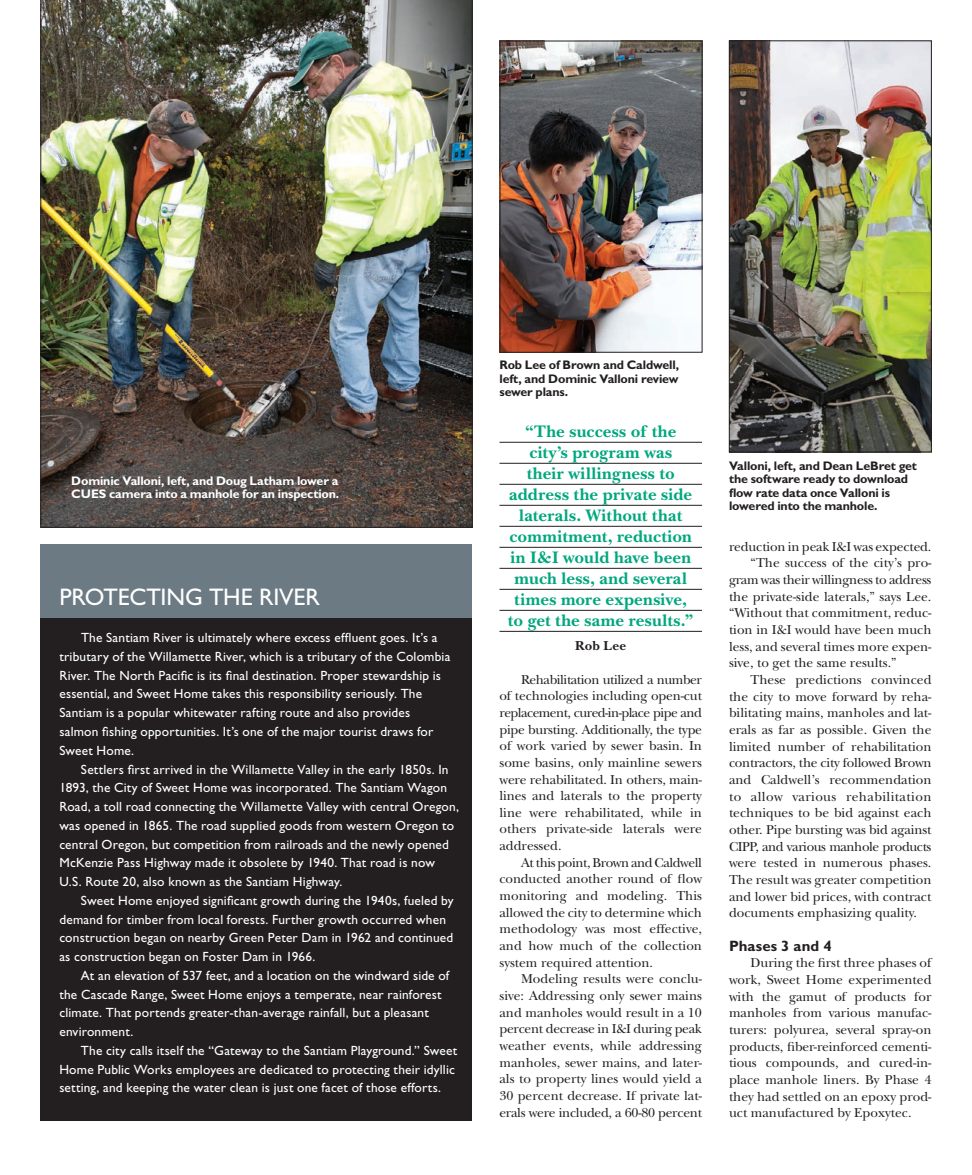
<style>
.page{position:relative;width:972px;height:1175px;background:#fff}
.page>*{position:absolute;margin:0;border:0;box-sizing:border-box;transform-origin:0 0}
.t1{font:24px "Gill Sans";letter-spacing:-.005em;color:#fff}
.t2{font:700 17.4px/21px "New Baskerville";letter-spacing:.01em;color:#00a77e;text-align:center}
.t3{font:700 15px "Gill Sans";letter-spacing:.01em;color:#231f20}
.t4{font:13.5px/16.6px "New Baskerville";color:#231f20;text-align:justify}
.t5{font:13.5px "New Baskerville";letter-spacing:-.02em;color:#231f20}
.t6{font:13.5px "New Baskerville";letter-spacing:-.03em;color:#231f20}
.t7{font:13.5px "New Baskerville";letter-spacing:.03em;color:#231f20}
.t8{font:700 13.5px "New Baskerville";letter-spacing:.015em;color:#231f20}
.t9{font:13.35px/18.8px "Gill Sans";letter-spacing:.015em;color:#fff}
.t10{font:700 12.45px/13.5px "Gill Sans";letter-spacing:-.015em;color:#231f20;text-align:justify}
.t11{font:700 12.45px/13.5px "Gill Sans";letter-spacing:-.015em;color:#fff}
</style>
<div class="page">
<img style="left:502px;top:43px;width:198px;height:307px">
<div style="left:500px;top:41px;width:202px;height:311px;border:1px solid #231f20"></div>
<img style="left:729px;top:40px;width:203px;height:410px">
<div style="left:729px;top:41px;width:203px;height:411px;border:1px solid #231f20"></div>
<img style="left:41px;top:0;width:432px;height:527px">
<div style="left:40px;top:617px;width:432px;height:503px;background:#231f20"></div>
<div style="left:40px;top:544px;width:432px;height:73px;background:#6b7a83"></div>
<hr style="left:500px;top:442px;width:202px;height:1px;background:#231f20">
<hr style="left:500px;top:463px;width:202px;height:1px;background:#231f20">
<hr style="left:500px;top:484px;width:202px;height:1px;background:#231f20">
<hr style="left:500px;top:505px;width:202px;height:1px;background:#231f20">
<hr style="left:500px;top:526px;width:202px;height:1px;background:#231f20">
<hr style="left:500px;top:547px;width:202px;height:1px;background:#231f20">
<hr style="left:500px;top:568px;width:202px;height:1px;background:#231f20">
<hr style="left:500px;top:589px;width:202px;height:1px;background:#231f20">
<hr style="left:500px;top:610px;width:202px;height:1px;background:#231f20">
<hr style="left:500px;top:631px;width:202px;height:1px;background:#231f20">
<p class="t11" style="left:71px;top:473px;width:270px">Dominic Valloni, left, and Doug Latham lower a<br>CUES camera into a manhole for an inspection.</p>
<h1 class="t1" style="left:59px;top:583px;width:262px">PROTECTING THE RIVER</h1>
<p class="t9" style="left:59px;top:628px;width:393px;text-indent:22px">The Santiam River is ultimately where excess effluent goes. It’s a tributary of the Willamette River, which is a tributary of the Colombia River. The North Pacific is its final destination. Proper stewardship is essential, and Sweet Home takes this responsibility seriously. The Santiam is a popular whitewater rafting route and also provides salmon fishing opportunities. It’s one of the major tourist draws for Sweet Home.</p>
<p class="t9" style="left:59px;top:759px;width:401px;text-indent:22px">Settlers first arrived in the Willamette Valley in the early 1850s. In 1893, the City of Sweet Home was incorporated. The Santiam Wagon Road, a toll road connecting the Willamette Valley with central Oregon, was opened in 1865. The road supplied goods from western Oregon to central Oregon, but competition from railroads and the newly opened McKenzie Pass Highway made it obsolete by 1940. That road is now U.S. Route 20, also known as the Santiam Highway.</p>
<p class="t9" style="left:59px;top:891px;width:396px;text-indent:22px">Sweet Home enjoyed significant growth during the 1940s, fueled by demand for timber from local forests. Further growth occurred when construction began on nearby Green Peter Dam in 1962 and continued as construction began on Foster Dam in 1966.</p>
<p class="t9" style="left:59px;top:966px;width:391px;text-indent:22px">At an elevation of 537 feet, and a location on the windward side of the Cascade Range, Sweet Home enjoys a temperate, near rainforest climate. That portends greater-than-average rainfall, but a pleasant environment.</p>
<p class="t9" style="left:59px;top:1041px;width:399px;text-indent:22px">The city calls itself the “Gateway to the Santiam Playground.” Sweet<br>Home Public Works employees are dedicated to protecting their idyllic setting, and keeping the water clean is just one facet of those efforts.</p>
<p class="t10" style="left:499px;top:358px;width:181px">Rob Lee of Brown and Caldwell, left, and Dominic Valloni review sewer plans.</p>
<p class="t2" style="left:508px;top:420px;width:187px">“The success of the city’s program was<br>their willingness to address the private side laterals. Without that commitment, reduction in I&amp;I would have been much less, and several times more expensive, to get the same results.”</p>
<p class="t8" style="left:575px;top:637px;width:52px">Rob Lee</p>
<p class="t4" style="left:500px;top:671px;width:204px;text-indent:22px">Rehabilitation utilized a number of technologies including open-cut replacement, cured-in-place pipe and pipe bursting. Additionally, the type of work varied by sewer basin. In some basins, only mainline sewers were rehabilitated. In others, main&shy;lines and laterals to the property line were rehabilitated, while in others private-side laterals were addressed.</p>
<p class="t4" style="left:500px;top:854px;width:204px;text-indent:22px">At this point, Brown and Caldwell conducted another round of flow monitoring and modeling. This allowed the city to determine which methodology was most effective, and how much of the collection system required attention.</p>
<p class="t4" style="left:500px;top:970px;width:204px;text-indent:22px">Modeling results were conclu&shy;sive: Addressing only sewer mains and manholes would result in a 10 percent decrease in I&amp;I during peak weather events, while addressing manholes, sewer mains, and later&shy;als to property lines would yield a 30 percent decrease. If private lat&shy;erals were included, a 60-80 percent</p>
<p class="t10" style="left:729px;top:458px;width:189px;text-align:left">Valloni, left, and Dean LeBret get the software ready to download flow rate data once Valloni is lowered into the manhole.</p>
<p class="t4" style="left:729px;top:538px;width:204px">reduction in peak I&amp;I was expected.</p>
<p class="t4" style="left:751px;top:555px;width:182px">“The success of the city’s pro-</p>
<p class="t5" style="left:729px;top:572px;width:204px">gram was their willingness to address</p>
<p class="t4" style="left:729px;top:588px;width:204px">the private-side laterals,” says Lee.</p>
<p class="t4" style="left:729px;top:605px;width:204px">“Without that commitment, reduc-</p>
<p class="t4" style="left:729px;top:621px;width:204px">tion in I&amp;I would have been much</p>
<p class="t4" style="left:729px;top:638px;width:204px">less, and several times more expen-</p>
<p class="t4" style="left:729px;top:654px;width:169px">sive, to get the same results.”</p>
<p class="t4" style="left:751px;top:671px;width:182px">These predictions convinced</p>
<p class="t4" style="left:729px;top:688px;width:204px">the city to move forward by reha-</p>
<p class="t4" style="left:729px;top:704px;width:204px">bilitating mains, manholes and lat-</p>
<p class="t4" style="left:729px;top:721px;width:204px">erals as far as possible. Given the</p>
<p class="t4" style="left:729px;top:738px;width:204px">limited number of rehabilitation</p>
<p class="t5" style="left:729px;top:755px;width:204px">contractors, the city followed Brown</p>
<p class="t4" style="left:729px;top:771px;width:204px">and Caldwell’s recommendation</p>
<p class="t7" style="left:729px;top:788px;width:204px">to allow various rehabilitation</p>
<p class="t4" style="left:729px;top:804px;width:204px">techniques to be bid against each</p>
<p class="t4" style="left:729px;top:821px;width:204px">other. Pipe bursting was bid against</p>
<p class="t6" style="left:729px;top:838px;width:204px">CIPP, and various manhole products</p>
<p class="t4" style="left:729px;top:854px;width:204px">were tested in numerous phases.</p>
<p class="t4" style="left:729px;top:871px;width:204px">The result was greater competition</p>
<p class="t4" style="left:729px;top:888px;width:204px">and lower bid prices, with contract</p>
<p class="t4" style="left:729px;top:904px;width:190px">documents emphasizing quality.</p>
<p class="t3" style="left:729px;top:936px;width:104px">Phases 3 and 4</p>
<p class="t4" style="left:729px;top:954px;width:204px;text-indent:22px">During the first three phases of work, Sweet Home experimented with the gamut of products for manholes from various manufac&shy;turers: polyurea, several spray-on products, fiber-reinforced cementi&shy;tious compounds, and cured-in&shy;place manhole liners. By Phase 4 they had settled on an epoxy prod&shy;uct manufactured by Epoxytec.</p>
</div>
